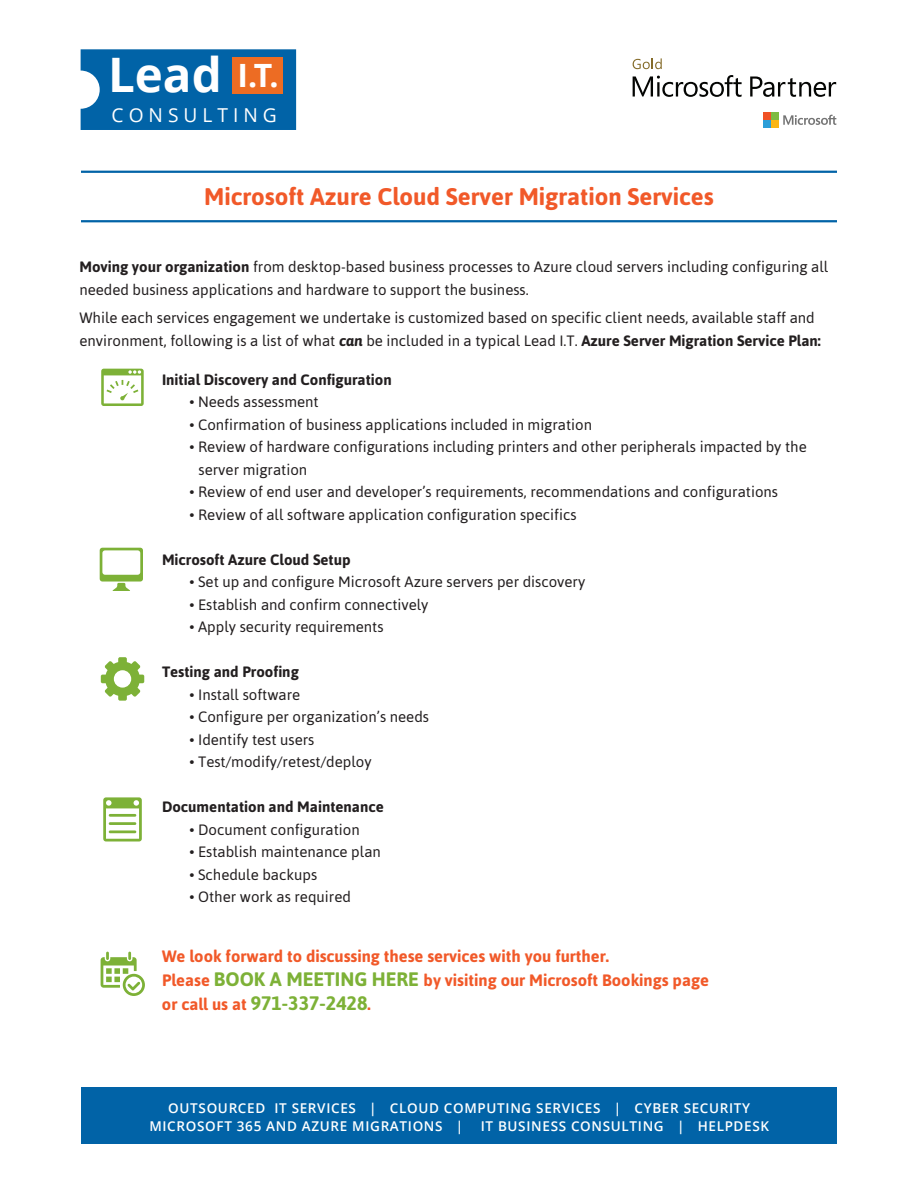
<style>
.page{position:relative;width:918px;height:1188px;background:#fff}
.page>*{position:absolute;margin:0;border:0;box-sizing:border-box;transform-origin:0 0}
.t1{font:700 47.55px "Open Sans";color:#fff}
.t2{font:700 24px "Asap";color:#f15929}
.t3{font:700 19.5px "Asap";color:#7db137}
.t4{font:19.2px "Open Sans";letter-spacing:.26em;color:#fff}
.t5{font:700 16.5px/24px "Asap";color:#f15929}
.t6{font:15px/22.5px "Asap";color:#231f20}
.t7{font:700 15px "Asap";color:#231f20}
.t8{font:600 13.5px/18px "Open Sans";letter-spacing:.05em;color:#fff}
.s1{font-size:32.1px}
.s2{font-weight:700}
.s3{font-weight:700;font-style:italic}
.s4{font-size:19.5px;color:#7db137}
.s5{font-size:16.5px;color:#f15929}
</style>
<div class="page">
<div style="left:81px;top:49px;width:215px;height:81px;background:#0163a7"></div>
<div style="left:232px;top:57px;width:51px;height:36px;background:#ed6c23"></div>
<hr style="left:81px;top:171px;width:756px;height:2px;background:#0163a7">
<hr style="left:81px;top:220px;width:756px;height:2px;background:#0163a7">
<svg style="left:101px;top:369px;width:43px;height:37px"></svg>
<svg style="left:100px;top:548px;width:43px;height:43px"></svg>
<div style="left:81px;top:1088px;width:756px;height:56px;background:#0163a7"></div>
<svg style="left:101px;top:952px;width:44px;height:44px"></svg>
<svg style="left:101px;top:657px;width:43px;height:44px"></svg>
<svg style="left:103px;top:797px;width:39px;height:45px"></svg>
<svg style="left:633px;top:75px;width:109px;height:22px"></svg>
<svg style="left:750px;top:76px;width:86px;height:21px"></svg>
<svg style="left:783px;top:115px;width:53px;height:10px"></svg>
<div style="left:763px;top:112px;width:7px;height:8px;background:#f05125"></div>
<div style="left:771px;top:112px;width:8px;height:8px;background:#7ebb41"></div>
<div style="left:763px;top:120px;width:7px;height:8px;background:#2c9ed8"></div>
<div style="left:771px;top:120px;width:8px;height:8px;background:#fbb616"></div>
<svg style="left:633px;top:58px;width:29px;height:11px"></svg>
<h1 class="t1" style="left:108px;top:42px;width:172px">Lead <span class="s1">I.T.</span></h1>
<p class="t4" style="left:112px;top:102px;width:167px">CONSULTING</p>
<h2 class="t2" style="left:204px;top:182px;width:511px">Microsoft Azure Cloud Server Migration Services</h2>
<p class="t6" style="left:79px;top:256px;width:750px"><span class="s2">Moving your organization</span> from desktop-based business processes to Azure cloud servers including configuring all needed business applications and hardware to support the business.</p>
<p class="t6" style="left:79px;top:307px;width:743px">While each services engagement we undertake is customized based on specific client needs, available staff and environment, following is a list of what <span class="s3">can</span> be included in a typical Lead I.T. <span class="s2">Azure Server Migration Service Plan:</span></p>
<p class="t7" style="left:162px;top:371px;width:231px">Initial Discovery and Configuration</p>
<p class="t6" style="left:189px;top:391px;width:131px">• Needs assessment</p>
<p class="t6" style="left:189px;top:413px;width:404px">• Confirmation of business applications included in migration</p>
<p class="t6" style="left:199px;top:436px;width:610px;text-indent:-9px">• Review of hardware configurations including printers and other peripherals impacted by the server migration</p>
<p class="t6" style="left:189px;top:481px;width:590px">• Review of end user and developer’s requirements, recommendations and configurations</p>
<p class="t6" style="left:189px;top:503px;width:389px">• Review of all software application configuration specifics</p>
<p class="t7" style="left:162px;top:551px;width:190px">Microsoft Azure Cloud Setup</p>
<p class="t6" style="left:189px;top:571px;width:397px">• Set up and configure Microsoft Azure servers per discovery</p>
<p class="t6" style="left:189px;top:593px;width:241px">• Establish and confirm connectively</p>
<p class="t6" style="left:189px;top:616px;width:196px">• Apply security requirements</p>
<p class="t7" style="left:162px;top:663px;width:138px">Testing and Proofing</p>
<p class="t6" style="left:189px;top:683px;width:112px">• Install software</p>
<p class="t6" style="left:189px;top:706px;width:241px">• Configure per organization’s needs</p>
<p class="t6" style="left:189px;top:728px;width:127px">• Identify test users</p>
<p class="t6" style="left:189px;top:751px;width:184px">• Test/modify/retest/deploy</p>
<p class="t7" style="left:162px;top:798px;width:223px">Documentation and Maintenance</p>
<p class="t6" style="left:189px;top:818px;width:172px">• Document configuration</p>
<p class="t6" style="left:189px;top:841px;width:193px">• Establish maintenance plan</p>
<p class="t6" style="left:189px;top:863px;width:129px">• Schedule backups</p>
<p class="t6" style="left:189px;top:886px;width:163px">• Other work as required</p>
<p class="t5" style="left:162px;top:944px;width:548px">We look forward to discussing these services with you further.<br>Please <span class="s4">BOOK A MEETING HERE</span> by visiting our Microsoft Bookings page</p>
<h3 class="t3" style="left:162px;top:992px;width:210px"><span class="s5">or call us at</span> 971-337-2428<span class="s5">.</span></h3>
<p class="t8" style="left:149px;top:1099px;width:602px;text-indent:19px">OUTSOURCED IT SERVICES | CLOUD COMPUTING SERVICES | CYBER SECURITY<br>MICROSOFT 365 AND AZURE MIGRATIONS |</p>
<p class="t8" style="left:481px;top:1117px;width:290px">IT BUSINESS CONSULTING | HELPDESK</p>
</div>
